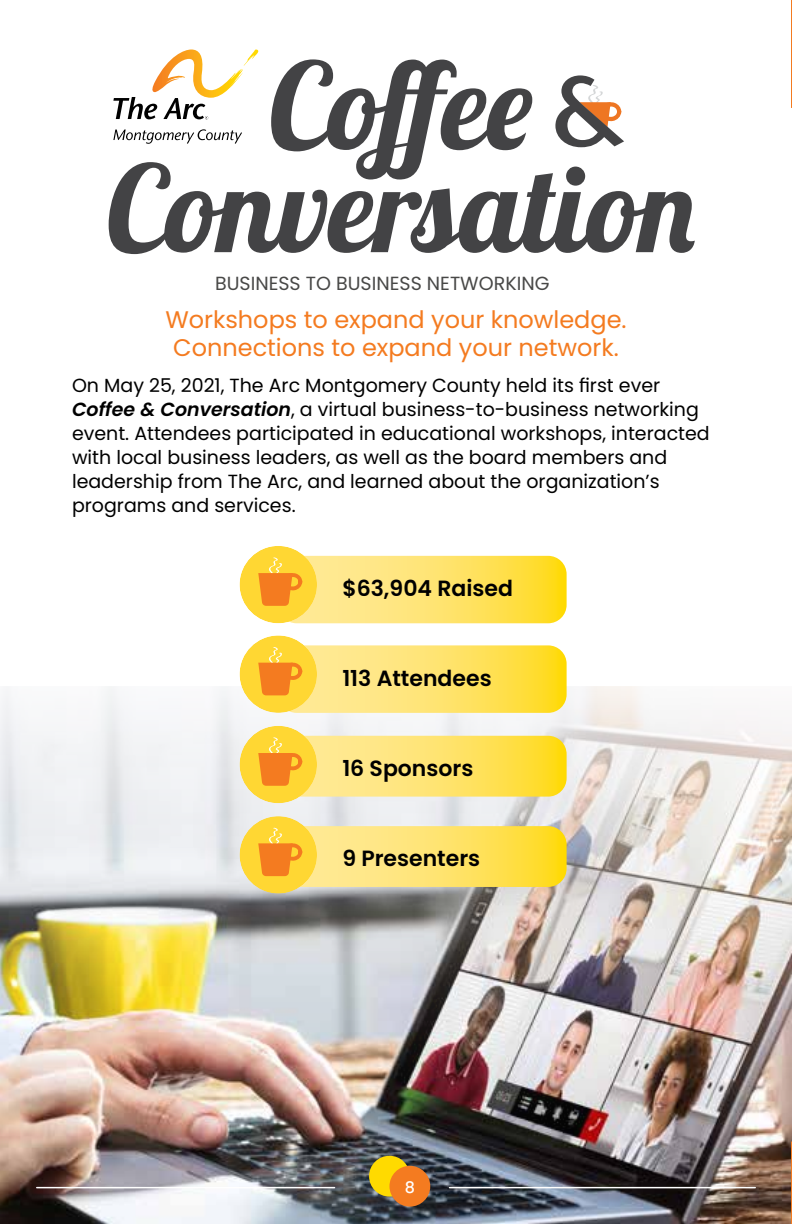
<style>
.page{position:relative;width:792px;height:1224px;background:#fff}
.page>*{position:absolute;margin:0;border:0;box-sizing:border-box;transform-origin:0 0}
.t1{font:24px/28px "Poppins";color:#f47b20;text-align:center}
.t2{font:600 22px "Poppins";color:#000}
.t3{font:19px/24px "Poppins";color:#000}
.t4{font:19px "Poppins";color:#484847}
.t5{font:500 16px "Poppins";color:#fff}
.s1{font-weight:600;font-style:italic}
</style>
<div class="page">
<img style="left:0;top:687px;width:792px;height:537px">
<svg style="left:109px;top:50px;width:586px;height:204px"></svg>
<div style="left:240px;top:546px;width:77px;height:77px;background:#ffd733;border-radius:50%"></div>
<svg style="left:258px;top:556px;width:309px;height:67px;background:#fedc5e"></svg>
<div style="left:240px;top:635px;width:77px;height:78px;background:#ffd733;border-radius:50%"></div>
<svg style="left:258px;top:645px;width:309px;height:68px;background:#fedc5f"></svg>
<div style="left:240px;top:726px;width:77px;height:77px;background:#ffd733;border-radius:50%"></div>
<svg style="left:258px;top:736px;width:309px;height:61px;background:#fddb5e"></svg>
<div style="left:240px;top:816px;width:77px;height:78px;background:#ffd733;border-radius:50%"></div>
<svg style="left:258px;top:826px;width:309px;height:61px;background:#fddb5d"></svg>
<hr style="left:37px;top:1187px;width:298px;height:1px;background:#fff">
<hr style="left:449px;top:1187px;width:306px;height:1px;background:#fff">
<div style="left:369px;top:1156px;width:41px;height:41px;background:#ffda00;border-radius:50%"></div>
<div style="left:389px;top:1166px;width:41px;height:41px;background:#f47b20;border-radius:50%"></div>
<svg style="left:791px;top:0;width:1px;height:108px"></svg>
<svg style="left:791px;top:1142px;width:1px;height:82px"></svg>
<p class="t4" style="left:215px;top:272px;width:336px">BUSINESS TO BUSINESS NETWORKING</p>
<p class="t1" style="left:165px;top:306px;width:463px">Workshops to expand your knowledge.<br>Connections to expand your network.</p>
<p class="t3" style="left:72px;top:374px;width:639px">On May 25, 2021, The Arc Montgomery County held its first ever <span class="s1">Coffee &amp; Conversation</span>, a virtual business-to-business networking event. Attendees participated in educational workshops, interacted with local business leaders, as well as the board members and leadership from The Arc, and learned about the organization’s programs and services.</p>
<p class="t2" style="left:342px;top:576px;width:172px">$63,904 Raised</p>
<p class="t2" style="left:342px;top:665px;width:151px">113 Attendees</p>
<p class="t2" style="left:342px;top:756px;width:133px">16 Sponsors</p>
<p class="t2" style="left:342px;top:845px;width:139px">9 Presenters</p>
<p class="t5" style="left:405px;top:1178px;width:12px">8</p>
</div>
